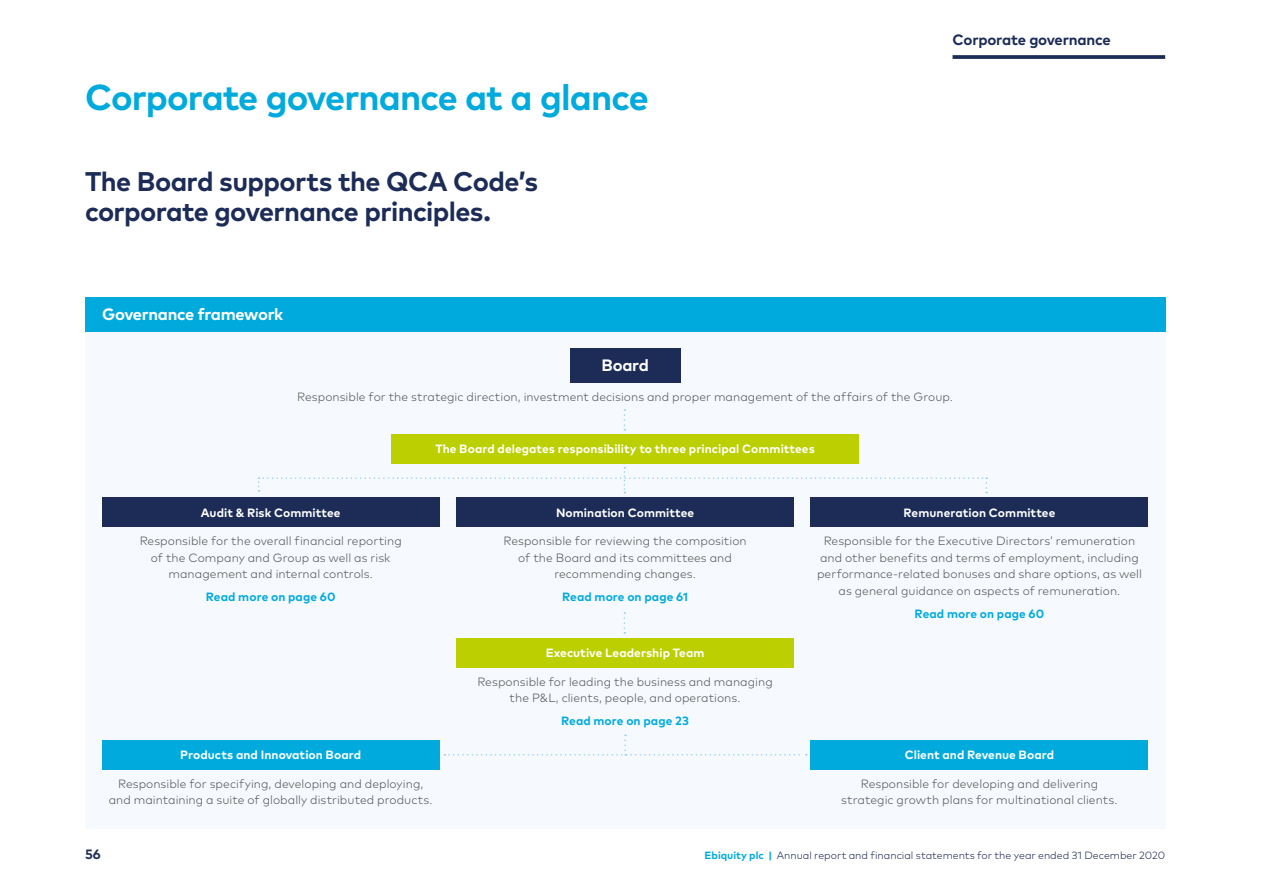
<style>
.page{position:relative;width:1263px;height:893px;background:#fff}
.page>*{position:absolute;margin:0;border:0;box-sizing:border-box;transform-origin:0 0}
.t1{font:700 36px "Mark OT";letter-spacing:-.025em;color:#0ad}
.t2{font:700 27px/30px "Mark OT";letter-spacing:-.02em;color:#1c2c57}
.t3{font:700 16.5px "Mark OT";letter-spacing:-.02em;color:#fff}
.t4{font:700 15px "Mark OT";letter-spacing:-.02em;color:#1c2c57}
.t5{font:700 13.5px "Mark OT";color:#1c2c57}
.t6{font:300 12px/16.5px "Mark OT";letter-spacing:.005em;color:#575756;text-align:center}
.t7{font:700 12px "Mark OT";letter-spacing:.005em;color:#fff}
.t8{font:700 12px "Mark OT";letter-spacing:.005em;color:#0ad}
.t9{font:300 10.5px "Mark OT";color:#1c2c57}
.s1{font-weight:700;color:#0ad}
</style>
<div class="page">
<div style="left:85px;top:332px;width:1080px;height:497px;background:#f6fafe"></div>
<svg style="left:952px;top:55px;width:213px;height:4px"></svg>
<svg style="left:444px;top:735px;width:363px;height:20px"></svg>
<div style="left:85px;top:298px;width:1080px;height:34px;background:#0ad"></div>
<div style="left:391px;top:434px;width:468px;height:29px;background:#bccf00"></div>
<div style="left:570px;top:349px;width:110px;height:34px;background:#1c2c57"></div>
<div style="left:102px;top:497px;width:337px;height:30px;background:#1c2c57"></div>
<div style="left:102px;top:740px;width:337px;height:30px;background:#0ad"></div>
<div style="left:456px;top:497px;width:338px;height:30px;background:#1c2c57"></div>
<div style="left:811px;top:740px;width:337px;height:30px;background:#0ad"></div>
<div style="left:811px;top:497px;width:337px;height:30px;background:#1c2c57"></div>
<svg style="left:258px;top:467px;width:729px;height:26px"></svg>
<div style="left:456px;top:638px;width:338px;height:30px;background:#bccf00"></div>
<h1 class="t1" style="left:85px;top:74px;width:565px">Corporate governance at a glance</h1>
<h2 class="t2" style="left:85px;top:166px;width:455px">The Board supports the QCA Code’s corporate governance principles.</h2>
<h3 class="t3" style="left:102px;top:304px;width:183px">Governance framework</h3>
<h3 class="t3" style="left:601px;top:355px;width:49px">Board</h3>
<p class="t4" style="left:952px;top:30px;width:160px">Corporate governance</p>
<p class="t6" style="left:297px;top:388px;width:657px">Responsible for the strategic direction, investment decisions and proper management of the affairs of the Group.</p>
<p class="t7" style="left:435px;top:441px;width:381px">The Board delegates responsibility to three principal Committees</p>
<p class="t7" style="left:201px;top:505px;width:141px">Audit &amp; Risk Committee</p>
<p class="t7" style="left:556px;top:505px;width:140px">Nomination Committee</p>
<p class="t7" style="left:903px;top:505px;width:153px">Remuneration Committee</p>
<p class="t6" style="left:140px;top:533px;width:264px">Responsible for the overall financial reporting of the Company and Group as well as risk management and internal controls.</p>
<p class="t8" style="left:206px;top:589px;width:131px">Read more on page 60</p>
<p class="t6" style="left:503px;top:533px;width:245px">Responsible for reviewing the composition of the Board and its committees and recommending changes.</p>
<p class="t8" style="left:562px;top:589px;width:127px">Read more on page 61</p>
<p class="t6" style="left:817px;top:533px;width:326px">Responsible for the Executive Directors’ remuneration and other benefits and terms of employment, including performance‑related bonuses and share options, as well as general guidance on aspects of remuneration.</p>
<p class="t8" style="left:915px;top:606px;width:131px">Read more on page 60</p>
<p class="t7" style="left:546px;top:645px;width:160px">Executive Leadership Team</p>
<p class="t6" style="left:477px;top:673px;width:297px">Responsible for leading the business and managing the P&amp;L, clients, people, and operations.</p>
<p class="t8" style="left:561px;top:713px;width:129px">Read more on page 23</p>
<p class="t7" style="left:180px;top:747px;width:182px">Products and Innovation Board</p>
<p class="t7" style="left:905px;top:747px;width:151px">Client and Revenue Board</p>
<p class="t6" style="left:109px;top:775px;width:326px">Responsible for specifying, developing and deploying, and maintaining a suite of globally distributed products.</p>
<p class="t6" style="left:841px;top:775px;width:278px">Responsible for developing and delivering strategic growth plans for multinational clients.</p>
<p class="t5" style="left:85px;top:845px;width:17px">56</p>
<p class="t9" style="left:704px;top:849px;width:462px"><span class="s1">Ebiquity plc |</span> Annual report and financial statements for the year ended 31 December 2020</p>
</div>
